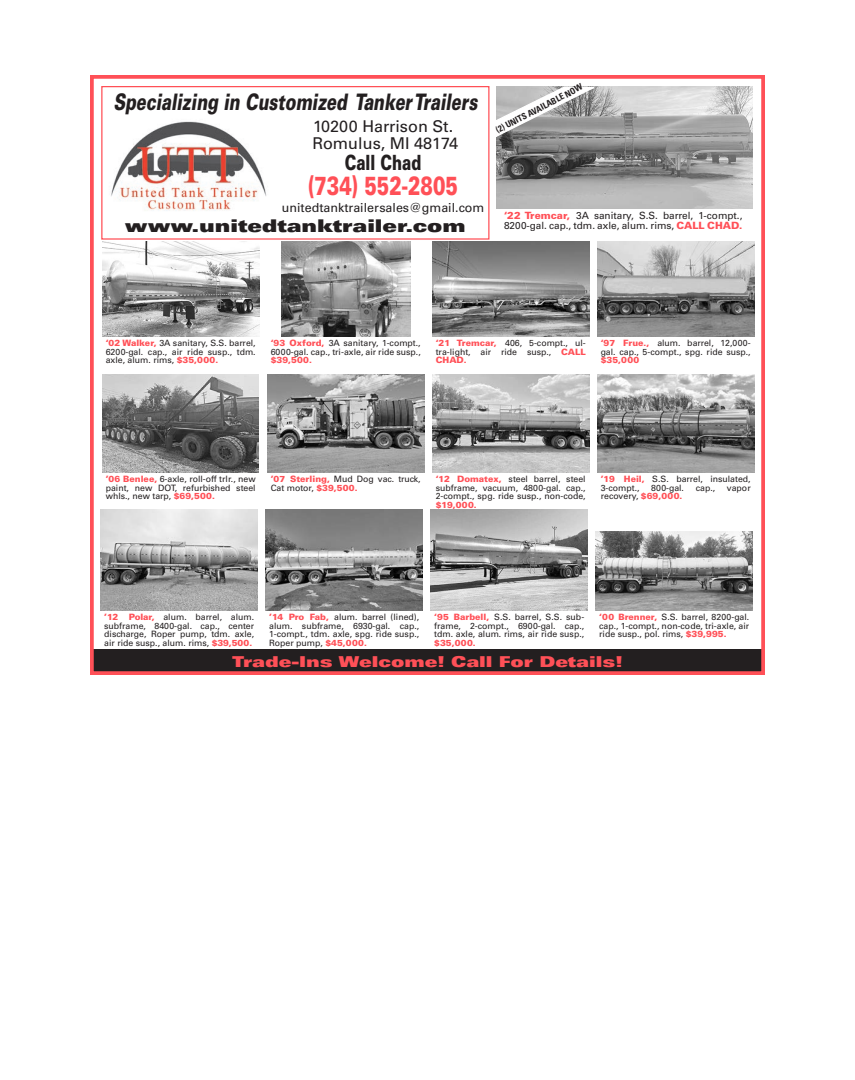
<style>
.page{position:relative;width:855px;height:1080px;background:#fff}
.page>*{position:absolute;margin:0;border:0;box-sizing:border-box;transform-origin:0 0}
.t1{font:900 26.25px "Univers";color:#ff5057;scale:.71 1}
.t2{font:italic 900 22.75px "Univers";color:#231f20;scale:.71 1}
.t3{font:900 21px "Univers";color:#231f20;scale:.71 1}
.t4{font:900 expanded 17.5px "Univers";color:#231f20}
.t5{font:16.25px/17.5px "Univers";color:#231f20}
.t6{font:900 expanded 15px "Univers";color:#ff5057}
.t7{font:12.5px "Univers";color:#231f20}
.t8{font:10px/10px "Univers";color:#231f20}
.t9{font:8.75px/8.8px "Univers";color:#231f20;text-align:justify}
.t10{font:900 8.75px "Univers";letter-spacing:.04em;color:#ff5057}
.t11{font:700 condensed 8.75px "Univers";color:#231f20}
.s1{font-weight:900;color:#ff5057}
</style>
<div class="page">
<div style="left:90px;top:650px;width:675px;height:22px;background:#231f20"></div>
<div style="left:101px;top:86px;width:389px;height:154px;border:1px solid #ff5057"></div>
<div style="left:90px;top:75px;width:675px;height:600px;border:4px solid #ff5057"></div>
<img style="left:111px;top:121px;width:156px;height:90px">
<img style="left:497px;top:87px;width:255px;height:121px">
<img style="left:102px;top:242px;width:158px;height:95px">
<img style="left:281px;top:242px;width:129px;height:95px">
<img style="left:432px;top:242px;width:158px;height:95px">
<img style="left:597px;top:242px;width:157px;height:95px">
<img style="left:102px;top:374px;width:157px;height:99px">
<img style="left:267px;top:374px;width:158px;height:99px">
<img style="left:432px;top:374px;width:157px;height:99px">
<img style="left:597px;top:374px;width:157px;height:99px">
<img style="left:101px;top:510px;width:157px;height:101px">
<img style="left:265px;top:510px;width:158px;height:101px">
<img style="left:430px;top:510px;width:158px;height:101px">
<img style="left:595px;top:531px;width:158px;height:80px">
<svg style="left:496px;top:86px;width:103px;height:52px"></svg>
<p class="t11" style="left:494px;top:125px;width:98px;rotate:-27deg">(2) UNITS AVAILABLE NOW</p>
<h2 class="t2" style="left:113px;top:87px;width:514px">Specializing in Customized Tanker Trailers</h2>
<h3 class="t5" style="left:313px;top:117px;width:147px">10200 Harrison St.<br>Romulus, MI 48174</h3>
<h3 class="t3" style="left:345px;top:150px;width:109px">Call Chad</h3>
<h1 class="t1" style="left:308px;top:170px;width:213px">(734) 552-2805</h1>
<h3 class="t7" style="left:282px;top:200px;width:204px">unitedtanktrailersales@gmail.com</h3>
<h3 class="t4" style="left:125px;top:216px;width:342px">www.unitedtanktrailer.com</h3>
<p class="t8" style="left:504px;top:211px;width:240px"><span class="s1">‘22 Tremcar,</span> 3A sanitary, S.S. barrel, 1-compt.,<br>8200-gal. cap., tdm. axle, alum. rims, <span class="s1">CALL CHAD.</span></p>
<p class="t9" style="left:106px;top:338px;width:152px"><span class="s1">‘02 Walker,</span> 3A sanitary, S.S. barrel, 6200-gal. cap., air ride susp., tdm. axle, alum. rims, <span class="s1">$35,000.</span></p>
<p class="t9" style="left:271px;top:338px;width:152px"><span class="s1">‘93 Oxford,</span> 3A sanitary, 1-compt.,<br>6000-gal. cap., tri-axle, air ride susp.,</p>
<p class="t10" style="left:271px;top:355px;width:43px">$39,500.</p>
<p class="t9" style="left:436px;top:338px;width:152px"><span class="s1">‘21 Tremcar,</span> 406, 5-compt., ul&shy;tra-light, air ride susp., <span class="s1">CALL CHAD.</span></p>
<p class="t9" style="left:601px;top:338px;width:151px"><span class="s1">‘97 Frue.,</span> alum. barrel, 12,000- gal. cap., 5-compt., spg. ride susp.,</p>
<p class="t10" style="left:601px;top:355px;width:40px">$35,000</p>
<p class="t9" style="left:106px;top:474px;width:152px"><span class="s1">’06 Benlee,</span> 6-axle, roll-off trlr., new paint, new DOT, refurbished steel whls., new tarp, <span class="s1">$69,500.</span></p>
<p class="t9" style="left:271px;top:474px;width:151px"><span class="s1">’07 Sterling,</span> Mud Dog vac. truck,<br>Cat motor, <span class="s1">$39,500.</span></p>
<p class="t9" style="left:436px;top:474px;width:151px"><span class="s1">‘12 Domatex,</span> steel barrel, steel subframe, vacuum, 4800-gal. cap., 2-compt., spg. ride susp., non-code,</p>
<p class="t10" style="left:436px;top:499px;width:43px">$19,000.</p>
<p class="t9" style="left:601px;top:474px;width:151px"><span class="s1">’19 Heil,</span> S.S. barrel, insulated,<br>3-compt.,</p>
<p class="t9" style="left:651px;top:483px;width:34px">800-gal.</p>
<p class="t9" style="left:696px;top:483px;width:21px">cap.,</p>
<p class="t9" style="left:727px;top:483px;width:25px">vapor</p>
<p class="t9" style="left:601px;top:492px;width:83px">recovery, <span class="s1">$69,000.</span></p>
<p class="t9" style="left:104px;top:613px;width:152px"><span class="s1">’12 Polar,</span> alum. barrel, alum. subframe, 8400-gal. cap., center discharge, Roper pump, tdm. axle, air ride susp., alum. rims, <span class="s1">$39,500.</span></p>
<p class="t9" style="left:269px;top:613px;width:152px"><span class="s1">’14 Pro Fab,</span> alum. barrel (lined), alum. subframe, 6930-gal. cap., 1-compt., tdm. axle, spg. ride susp., Roper pump, <span class="s1">$45,000.</span></p>
<p class="t9" style="left:434px;top:613px;width:152px"><span class="s1">‘95 Barbell,</span> S.S. barrel, S.S. sub&shy;frame, 2-compt., 6900-gal. cap., tdm. axle, alum. rims, air ride susp.,</p>
<p class="t10" style="left:434px;top:638px;width:43px">$35,000.</p>
<p class="t9" style="left:599px;top:613px;width:152px"><span class="s1">‘00 Brenner,</span> S.S. barrel, 8200-gal. cap., 1-compt., non-code, tri-axle, air ride susp., pol. rims, <span class="s1">$39,995.</span></p>
<h3 class="t6" style="left:232px;top:652px;width:392px">Trade-Ins Welcome! Call For Details!</h3>
</div>
